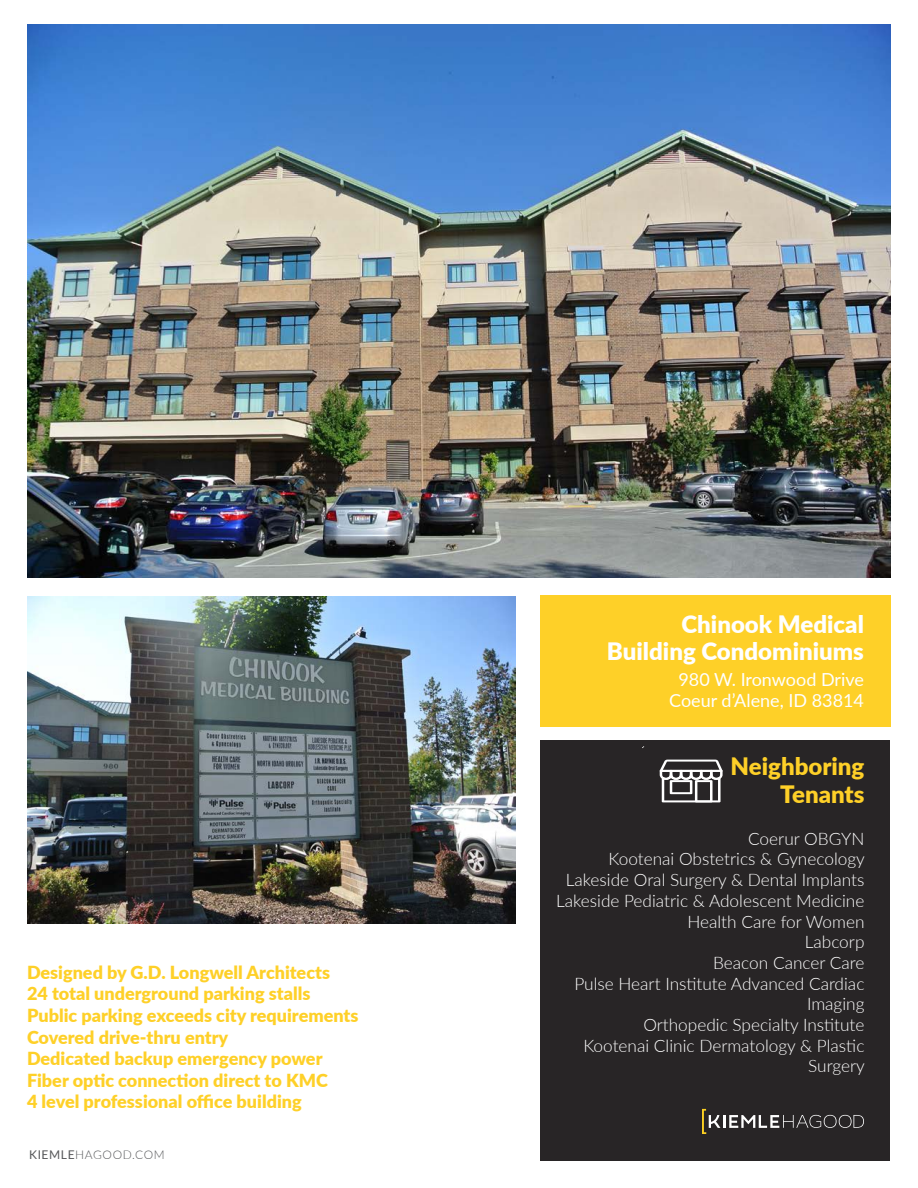
<style>
.page{position:relative;width:918px;height:1188px;background:#fff}
.page>*{position:absolute;margin:0;border:0;box-sizing:border-box;transform-origin:0 0}
.t1{font:900 24px "Lato";color:#fff}
.t2{font:900 24px "Lato";color:#fed028}
.t3{font:900 18px "Lato";color:#fed028}
.t4{font:18px "Lato";color:#fff}
.t5{font:300 17.25px/20.7px "Lato";color:#fff;text-align:right}
.t6{font:300 12px "Lato";letter-spacing:.05em;color:#57585a}
.s1{font-weight:400}
</style>
<div class="page">
<img style="left:27px;top:24px;width:864px;height:553px">
<div style="left:540px;top:596px;width:350px;height:131px;background:#fed028"></div>
<div style="left:540px;top:741px;width:350px;height:420px;background:#282526"></div>
<svg style="left:660px;top:760px;width:63px;height:42px"></svg>
<svg style="left:702px;top:1109px;width:162px;height:25px"></svg>
<img style="left:27px;top:596px;width:488px;height:327px">
<p class="t3" style="left:27px;top:959px;width:305px">Designed by G.D. Longwell Architects</p>
<p class="t3" style="left:27px;top:980px;width:285px">24 total underground parking stalls</p>
<p class="t3" style="left:27px;top:1002px;width:333px">Public parking exceeds city requirements</p>
<p class="t3" style="left:27px;top:1023px;width:203px">Covered drive-thru entry</p>
<p class="t3" style="left:27px;top:1045px;width:297px">Dedicated backup emergency power</p>
<p class="t3" style="left:27px;top:1067px;width:302px">Fiber optic connection direct to KMC</p>
<p class="t3" style="left:27px;top:1088px;width:276px">4 level professional office building</p>
<p class="t6" style="left:29px;top:1146px;width:137px"><span class="s1">KIEMLE</span>HAGOOD.COM</p>
<p class="t1" style="left:682px;top:607px;width:184px">Chinook Medical</p>
<p class="t1" style="left:607px;top:634px;width:258px">Building Condominiums</p>
<p class="t4" style="left:678px;top:666px;width:187px">980 W. Ironwood Drive</p>
<p class="t4" style="left:669px;top:687px;width:196px">Coeur d’Alene, ID 83814</p>
<p class="t2" style="left:731px;top:748px;width:135px">Neighboring</p>
<p class="t2" style="left:780px;top:777px;width:86px">Tenants</p>
<p class="t5" style="left:748px;top:828px;width:118px">Coerur OBGYN</p>
<p class="t5" style="left:609px;top:848px;width:258px">Kootenai Obstetrics &amp; Gynecology</p>
<p class="t5" style="left:566px;top:869px;width:300px">Lakeside Oral Surgery &amp; Dental Implants</p>
<p class="t5" style="left:556px;top:890px;width:310px">Lakeside Pediatric &amp; Adolescent Medicine</p>
<p class="t5" style="left:687px;top:910px;width:179px">Health Care for Women</p>
<p class="t5" style="left:805px;top:931px;width:61px">Labcorp</p>
<p class="t5" style="left:713px;top:952px;width:153px">Beacon Cancer Care</p>
<p class="t5" style="left:574px;top:972px;width:292px">Pulse Heart Institute Advanced Cardiac<br>Imaging</p>
<p class="t5" style="left:643px;top:1014px;width:223px">Orthopedic Specialty Institute</p>
<p class="t5" style="left:583px;top:1035px;width:283px">Kootenai Clinic Dermatology &amp; Plastic<br>Surgery</p>
</div>
